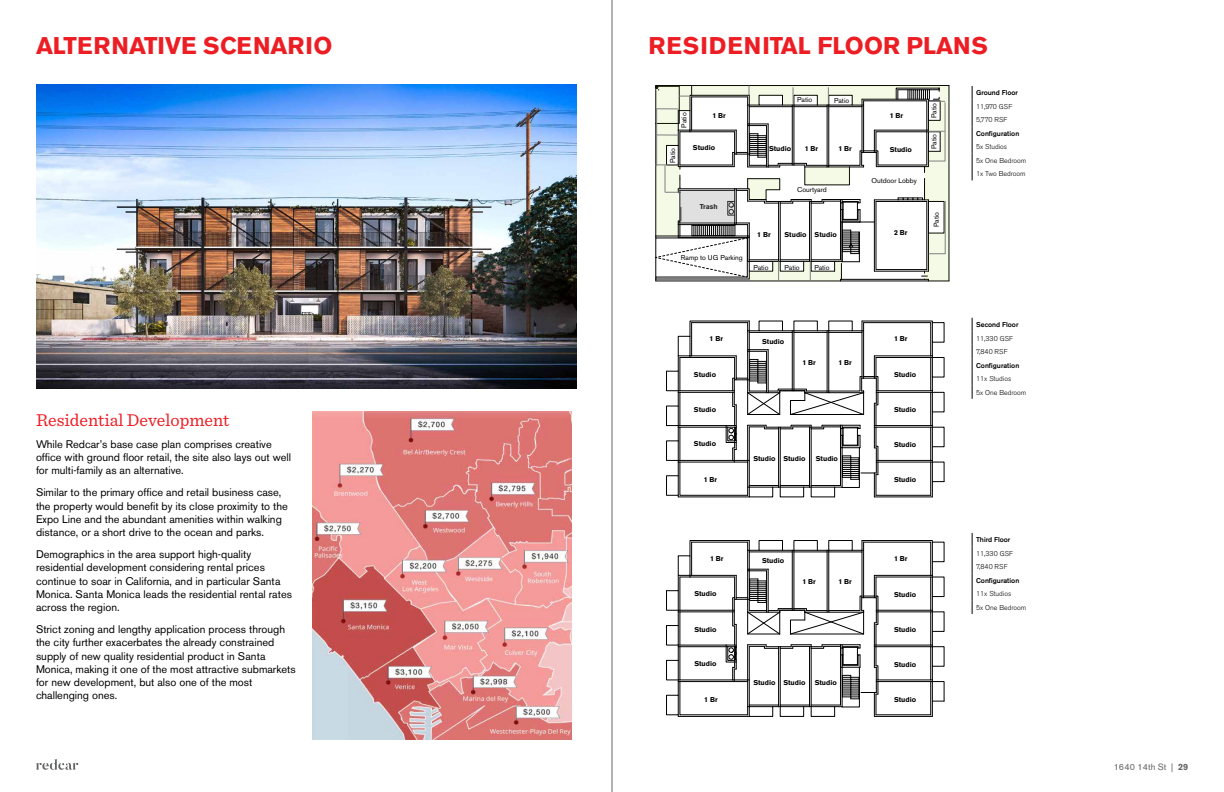
<style>
.page{position:relative;width:1224px;height:792px;background:#fff}
.page>*{position:absolute;margin:0;border:0;box-sizing:border-box;transform-origin:0 0}
.t1{font:700 24px "Akzidenz Grotesk BE";color:#ed1d24}
.t2{font:18px "Sentinel";color:#ed1d24}
.t3{font:11px/13.2px "Akzidenz Grotesk BE";color:#000}
.t4{font:9px "Akzidenz Grotesk BE";color:#636466}
.t5{font:700 7px "Akzidenz Grotesk BE";color:#000}
.t6{font:300 7px/13.5px "Akzidenz Grotesk BE";color:#000}
.t7{font:7px "Akzidenz Grotesk BE";color:#000}
.t8{font:500 7px "Akzidenz Grotesk BE";color:#000}
.t9{font:300 7px/13.5px "Akzidenz Grotesk BE";letter-spacing:.02em;color:#000}
.s1{font-weight:700}
</style>
<div class="page">
<svg style="left:36px;top:759px;width:42px;height:11px"></svg>
<hr style="left:612px;top:0;width:1px;height:792px;background:#636466">
<hr style="left:949px;top:86px;width:1px;height:195px;background:#000">
<hr style="left:656px;top:85px;width:293px;height:1px;background:#000">
<hr style="left:678px;top:497px;width:71px;height:1px;background:#000">
<hr style="left:874px;top:497px;width:58px;height:1px;background:#000">
<svg style="left:666px;top:321px;width:278px;height:176px"></svg>
<svg style="left:666px;top:540px;width:278px;height:177px"></svg>
<svg style="left:655px;top:86px;width:294px;height:196px"></svg>
<img style="left:36px;top:85px;width:540px;height:304px">
<svg style="left:972px;top:86px;width:1px;height:94px"></svg>
<svg style="left:972px;top:318px;width:1px;height:81px"></svg>
<svg style="left:972px;top:533px;width:1px;height:81px"></svg>
<img style="left:312px;top:411px;width:260px;height:328px">
<h1 class="t1" style="left:36px;top:32px;width:298px">ALTERNATIVE SCENARIO</h1>
<h1 class="t1" style="left:648px;top:32px;width:341px">RESIDENITAL FLOOR PLANS</h1>
<h2 class="t2" style="left:36px;top:406px;width:195px">Residential Development</h2>
<p class="t3" style="left:36px;top:437px;width:257px">While Redcar’s base case plan comprises creative office with ground floor retail, the site also lays out well for multi-family as an alternative.</p>
<p class="t3" style="left:36px;top:486px;width:253px">Similar to the primary office and retail business case, the property would benefit by its close proximity to the Expo Line and the abundant amenities within walking distance, or a short drive to the ocean and parks.</p>
<p class="t3" style="left:36px;top:548px;width:258px">Demographics in the area support high-quality residential development considering rental prices continue to soar in California, and in particular Santa Monica. Santa Monica leads the residential rental rates across the region.</p>
<p class="t3" style="left:36px;top:623px;width:261px">Strict zoning and lengthy application process through the city further exacerbates the already constrained supply of new quality residential product in Santa Monica, making it one of the most attractive submarkets for new development, but also one of the most challenging ones.</p>
<p class="t7" style="left:680px;top:128px;width:17px;rotate:-90deg">Patio</p>
<p class="t7" style="left:797px;top:95px;width:17px">Patio</p>
<p class="t7" style="left:834px;top:96px;width:17px">Patio</p>
<p class="t5" style="left:712px;top:112px;width:15px">1 Br</p>
<p class="t5" style="left:890px;top:112px;width:15px">1 Br</p>
<p class="t7" style="left:669px;top:163px;width:17px;rotate:-90deg">Patio</p>
<p class="t5" style="left:693px;top:144px;width:24px">Studio</p>
<p class="t5" style="left:769px;top:145px;width:24px">Studio</p>
<p class="t5" style="left:805px;top:145px;width:15px">1 Br</p>
<p class="t5" style="left:838px;top:145px;width:15px">1 Br</p>
<p class="t5" style="left:700px;top:202px;width:19px">Trash</p>
<p class="t7" style="left:797px;top:186px;width:31px">Courtyard</p>
<p class="t5" style="left:757px;top:230px;width:15px">1 Br</p>
<p class="t5" style="left:784px;top:230px;width:24px">Studio</p>
<p class="t5" style="left:815px;top:230px;width:24px">Studio</p>
<p class="t7" style="left:681px;top:253px;width:63px">Ramp to UG Parking</p>
<p class="t7" style="left:753px;top:263px;width:17px">Patio</p>
<p class="t7" style="left:784px;top:263px;width:17px">Patio</p>
<p class="t7" style="left:814px;top:263px;width:17px">Patio</p>
<p class="t5" style="left:890px;top:145px;width:24px">Studio</p>
<p class="t7" style="left:872px;top:177px;width:47px">Outdoor Lobby</p>
<p class="t5" style="left:894px;top:229px;width:15px">2 Br</p>
<p class="t7" style="left:930px;top:118px;width:17px;rotate:-90deg">Patio</p>
<p class="t7" style="left:930px;top:149px;width:17px;rotate:-90deg">Patio</p>
<p class="t7" style="left:932px;top:227px;width:17px;rotate:-90deg">Patio</p>
<p class="t5" style="left:710px;top:334px;width:15px">1 Br</p>
<p class="t5" style="left:894px;top:334px;width:15px">1 Br</p>
<p class="t5" style="left:762px;top:337px;width:24px">Studio</p>
<p class="t5" style="left:694px;top:370px;width:24px">Studio</p>
<p class="t5" style="left:694px;top:405px;width:24px">Studio</p>
<p class="t5" style="left:694px;top:440px;width:24px">Studio</p>
<p class="t5" style="left:704px;top:476px;width:15px">1 Br</p>
<p class="t5" style="left:802px;top:358px;width:15px">1 Br</p>
<p class="t5" style="left:838px;top:358px;width:15px">1 Br</p>
<p class="t5" style="left:753px;top:454px;width:24px">Studio</p>
<p class="t5" style="left:783px;top:454px;width:24px">Studio</p>
<p class="t5" style="left:816px;top:454px;width:24px">Studio</p>
<p class="t5" style="left:894px;top:371px;width:24px">Studio</p>
<p class="t5" style="left:894px;top:405px;width:24px">Studio</p>
<p class="t5" style="left:894px;top:440px;width:24px">Studio</p>
<p class="t5" style="left:894px;top:476px;width:24px">Studio</p>
<p class="t5" style="left:710px;top:554px;width:15px">1 Br</p>
<p class="t5" style="left:694px;top:590px;width:24px">Studio</p>
<p class="t5" style="left:694px;top:625px;width:24px">Studio</p>
<p class="t5" style="left:694px;top:660px;width:24px">Studio</p>
<p class="t5" style="left:704px;top:695px;width:15px">1 Br</p>
<p class="t5" style="left:762px;top:556px;width:24px">Studio</p>
<p class="t5" style="left:894px;top:554px;width:15px">1 Br</p>
<p class="t5" style="left:894px;top:590px;width:24px">Studio</p>
<p class="t5" style="left:894px;top:625px;width:24px">Studio</p>
<p class="t5" style="left:894px;top:660px;width:24px">Studio</p>
<p class="t5" style="left:894px;top:695px;width:24px">Studio</p>
<p class="t5" style="left:802px;top:577px;width:15px">1 Br</p>
<p class="t5" style="left:838px;top:577px;width:15px">1 Br</p>
<p class="t5" style="left:753px;top:679px;width:54px">Studio Studio</p>
<p class="t5" style="left:815px;top:679px;width:24px">Studio</p>
<p class="t8" style="left:976px;top:89px;width:43px">Ground Floor</p>
<p class="t6" style="left:976px;top:100px;width:38px">11,970 GSF<br>5,770 RSF</p>
<p class="t8" style="left:976px;top:129px;width:45px">Configuration</p>
<p class="t6" style="left:976px;top:140px;width:52px">5x Studios<br>5x One Bedroom<br>1x Two Bedroom</p>
<p class="t8" style="left:976px;top:321px;width:44px">Second Floor</p>
<p class="t9" style="left:976px;top:332px;width:39px">11,330 GSF<br>7,840 RSF</p>
<p class="t8" style="left:976px;top:361px;width:45px">Configuration</p>
<p class="t6" style="left:976px;top:372px;width:52px">11x Studios<br>5x One Bedroom</p>
<p class="t8" style="left:976px;top:536px;width:36px">Third Floor</p>
<p class="t9" style="left:976px;top:547px;width:39px">11,330 GSF<br>7,840 RSF</p>
<p class="t8" style="left:976px;top:576px;width:45px">Configuration</p>
<p class="t6" style="left:976px;top:587px;width:52px">11x Studios<br>5x One Bedroom</p>
<p class="t4" style="left:1114px;top:761px;width:76px">1640 14th St | <span class="s1">29</span></p>
</div>
